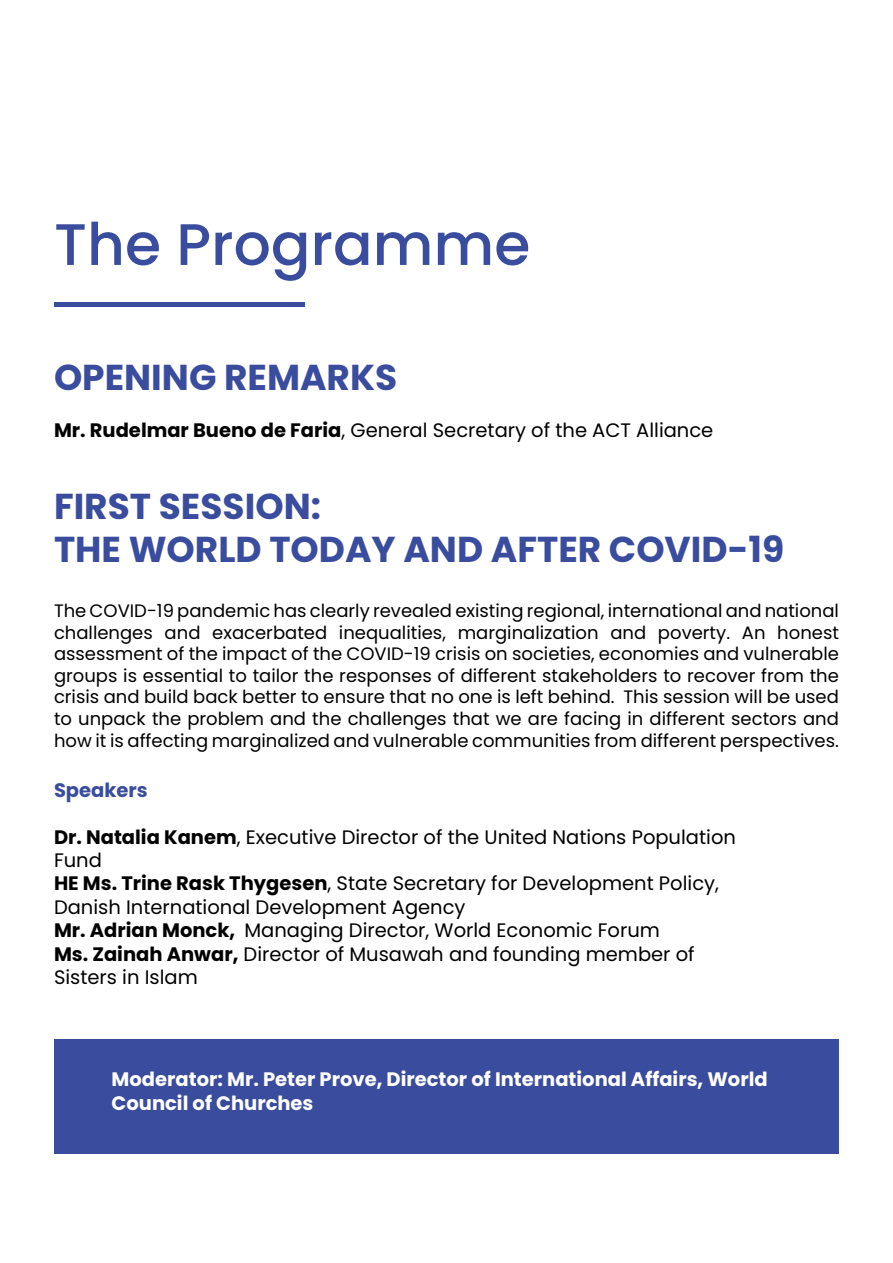
<style>
.page{position:relative;width:893px;height:1263px;background:#fff}
.page>*{position:absolute;margin:0;border:0;box-sizing:border-box;transform-origin:0 0}
.t1{font:500 58.5px "Poppins";color:#3a4c9e}
.t2{font:700 36px/43.2px "Poppins";color:#3a4c9e}
.t3{font:19.5px/23.4px "Poppins";color:#000}
.t4{font:700 19.5px/23.4px "Poppins";color:#fff}
.t5{font:700 19.5px "Poppins";color:#3a4c9e}
.t6{font:18px/21.6px "Poppins";color:#000;text-align:justify}
.s1{font-weight:700}
</style>
<div class="page">
<div style="left:54px;top:302px;width:251px;height:5px;background:#3a4c9e"></div>
<div style="left:54px;top:1039px;width:785px;height:114px;background:#3a4c9e"></div>
<h1 class="t1" style="left:54px;top:211px;width:478px">The Programme</h1>
<h2 class="t2" style="left:54px;top:356px;width:345px">OPENING REMARKS</h2>
<p class="t3" style="left:54px;top:419px;width:661px"><span class="s1">Mr. Rudelmar Bueno de Faria</span>, General Secretary of the ACT Alliance</p>
<h2 class="t2" style="left:54px;top:484px;width:732px">FIRST SESSION:<br>THE WORLD TODAY AND AFTER COVID-19</h2>
<p class="t6" style="left:54px;top:600px;width:786px">The COVID-19 pandemic has clearly revealed existing regional, international and national challenges and exacerbated inequalities, marginalization and poverty. An honest assessment of the impact of the COVID-19 crisis on societies, economies and vulnerable groups is essential to tailor the responses of different stakeholders to recover from the crisis and build back better to ensure that no one is left behind. This session will be used to unpack the problem and the challenges that we are facing in different sectors and how it is affecting marginalized and vulnerable communities from different perspectives.</p>
<p class="t5" style="left:54px;top:779px;width:95px">Speakers</p>
<p class="t3" style="left:54px;top:825px;width:683px"><span class="s1">Dr. Natalia Kanem</span>, Executive Director of the United Nations Population Fund<br><span class="s1">HE Ms. Trine Rask Thygesen</span>, State Secretary for Development Policy, Danish International Development Agency<br><span class="s1">Mr. Adrian Monck,</span> Managing Director, World Economic Forum<br><span class="s1">Ms. Zainah Anwar,</span> Director of Musawah and founding member of Sisters in Islam</p>
<p class="t4" style="left:112px;top:1068px;width:658px">Moderator: Mr. Peter Prove, Director of International Affairs, World<br>Council of Churches</p>
</div>
